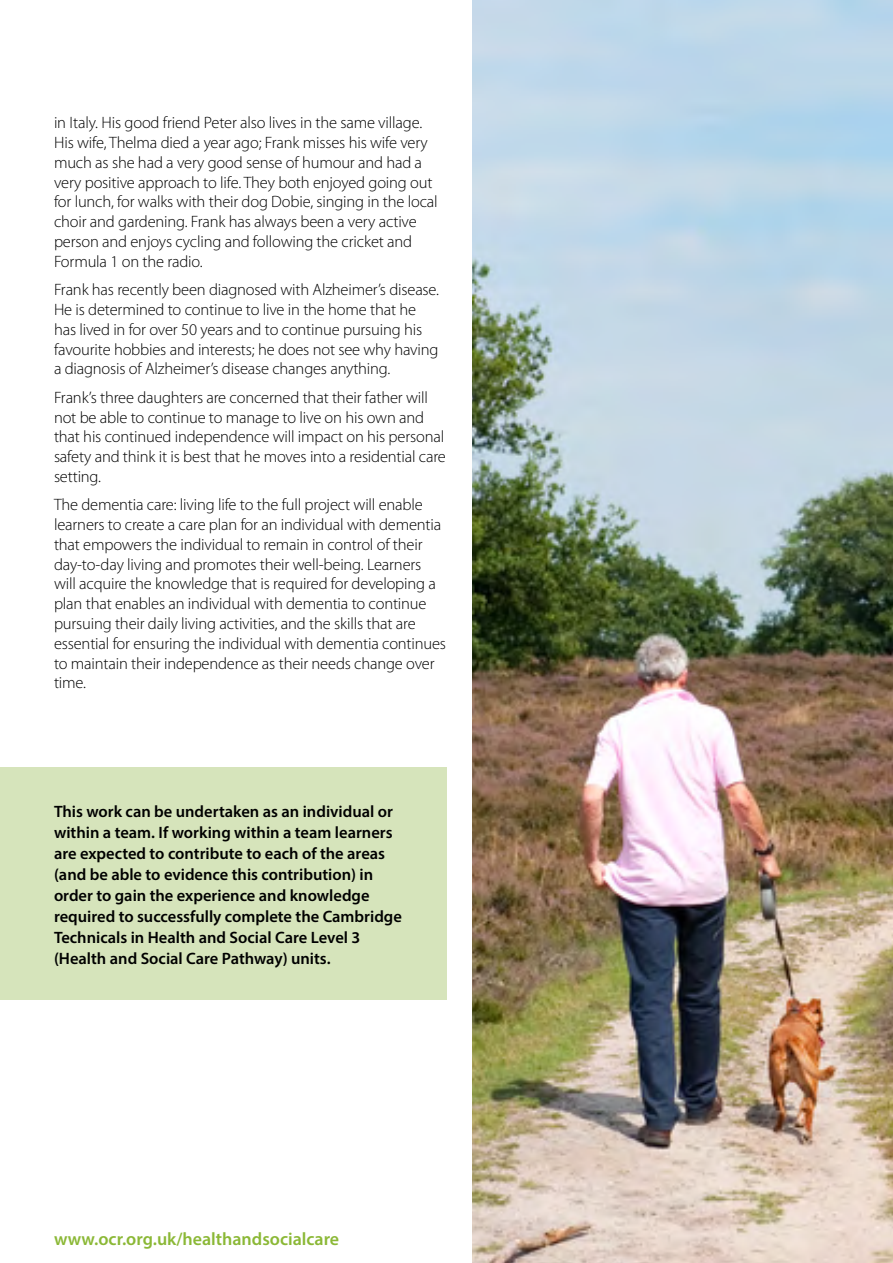
<style>
.page{position:relative;width:893px;height:1263px;background:#fff}
.page>*{position:absolute;margin:0;border:0;box-sizing:border-box;transform-origin:0 0}
.t1{font:600 18px "Myriad Pro";color:#8bb836}
.t2{font:300 16.5px/19.8px "Myriad Pro";letter-spacing:-.01em;color:#000}
.t3{font:600 16.5px/21px "Myriad Pro";color:#000}
</style>
<div class="page">
<div style="left:0;top:767px;width:446px;height:233px;background:#d6e4bb"></div>
<img style="left:472px;top:0;width:421px;height:1263px">
<p class="t2" style="left:54px;top:113px;width:385px">in Italy. His good friend Peter also lives in the same village.<br>His wife, Thelma died a year ago; Frank misses his wife very much as she had a very good sense of humour and had a very positive approach to life. They both enjoyed going out for lunch, for walks with their dog Dobie, singing in the local choir and gardening. Frank has always been a very active person and enjoys cycling and following the cricket and Formula 1 on the radio.</p>
<p class="t2" style="left:54px;top:280px;width:387px">Frank has recently been diagnosed with Alzheimer’s disease.<br>He is determined to continue to live in the home that he has lived in for over 50 years and to continue pursuing his favourite hobbies and interests; he does not see why having a diagnosis of Alzheimer’s disease changes anything.</p>
<p class="t2" style="left:54px;top:388px;width:393px">Frank’s three daughters are concerned that their father will not be able to continue to manage to live on his own and that his continued independence will impact on his personal safety and think it is best that he moves into a residential care setting.</p>
<p class="t2" style="left:54px;top:495px;width:394px">The dementia care: living life to the full project will enable learners to create a care plan for an individual with dementia that empowers the individual to remain in control of their day-to-day living and promotes their well-being. Learners will acquire the knowledge that is required for developing a plan that enables an individual with dementia to continue pursuing their daily living activities, and the skills that are essential for ensuring the individual with dementia continues to maintain their independence as their needs change over time.</p>
<p class="t3" style="left:54px;top:800px;width:349px">This work can be undertaken as an individual or within a team. If working within a team learners are expected to contribute to each of the areas (and be able to evidence this contribution) in order to gain the experience and knowledge required to successfully complete the Cambridge Technicals in Health and Social Care Level 3 (Health and Social Care Pathway) units.</p>
<p class="t1" style="left:54px;top:1227px;width:287px">www.ocr.org.uk/healthandsocialcare</p>
</div>
